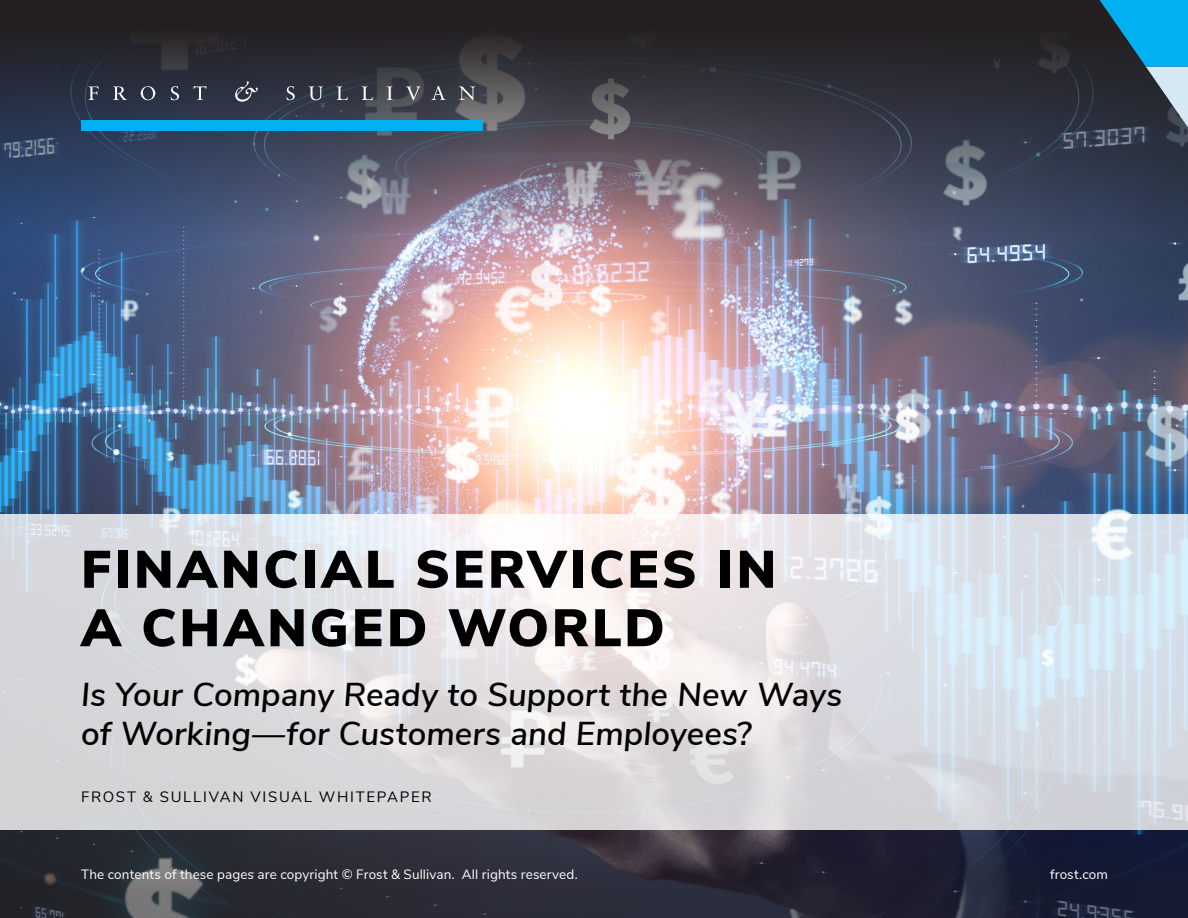
<style>
.page{position:relative;width:1188px;height:918px;background:#fff}
.page>*{position:absolute;margin:0;border:0;box-sizing:border-box;transform-origin:0 0}
.t1{font:900 52.5px/58.5px "Nunito Sans";letter-spacing:.06em;color:#000}
.t2{font:italic 600 33px/39px "Nunito Sans";color:#000}
.t3{font:15px "Nunito Sans";letter-spacing:.115em;color:#000}
.t4{font:13.5px "Nunito Sans";letter-spacing:.01em;color:#fff}
</style>
<div class="page">
<img style="left:0;top:278px;width:1188px;height:236px">
<img style="left:0;top:0;width:1188px;height:278px">
<svg style="left:0;top:830px;width:1188px;height:88px;background:#282937"></svg>
<svg style="left:0;top:514px;width:1188px;height:316px;background:#dedfe3"></svg>
<svg style="left:1091px;top:0;width:97px;height:146px;background:#2d6781"></svg>
<svg style="left:89px;top:86px;width:10px;height:14px"></svg>
<svg style="left:113px;top:86px;width:14px;height:14px"></svg>
<svg style="left:141px;top:86px;width:14px;height:14px"></svg>
<svg style="left:171px;top:86px;width:8px;height:14px"></svg>
<svg style="left:194px;top:86px;width:12px;height:14px"></svg>
<svg style="left:286px;top:86px;width:9px;height:14px"></svg>
<svg style="left:309px;top:86px;width:14px;height:14px"></svg>
<svg style="left:337px;top:86px;width:11px;height:14px"></svg>
<svg style="left:362px;top:86px;width:11px;height:14px"></svg>
<svg style="left:387px;top:86px;width:6px;height:14px"></svg>
<svg style="left:406px;top:86px;width:14px;height:14px"></svg>
<svg style="left:432px;top:86px;width:13px;height:14px"></svg>
<svg style="left:459px;top:86px;width:16px;height:14px"></svg>
<svg style="left:235px;top:81px;width:23px;height:21px"></svg>
<div style="left:81px;top:121px;width:402px;height:10px;background:#00b0f0"></div>
<h1 class="t1" style="left:81px;top:538px;width:697px">FINANCIAL SERVICES IN<br>A CHANGED WORLD</h1>
<h2 class="t2" style="left:81px;top:673px;width:763px">Is Your Company Ready to Support the New Ways of Working—for Customers and Employees?</h2>
<p class="t3" style="left:81px;top:785px;width:352px">FROST &amp; SULLIVAN VISUAL WHITEPAPER</p>
<p class="t4" style="left:81px;top:865px;width:498px">The contents of these pages are copyright © Frost &amp; Sullivan. All rights reserved.</p>
<p class="t4" style="left:1050px;top:865px;width:59px">frost.com</p>
</div>
